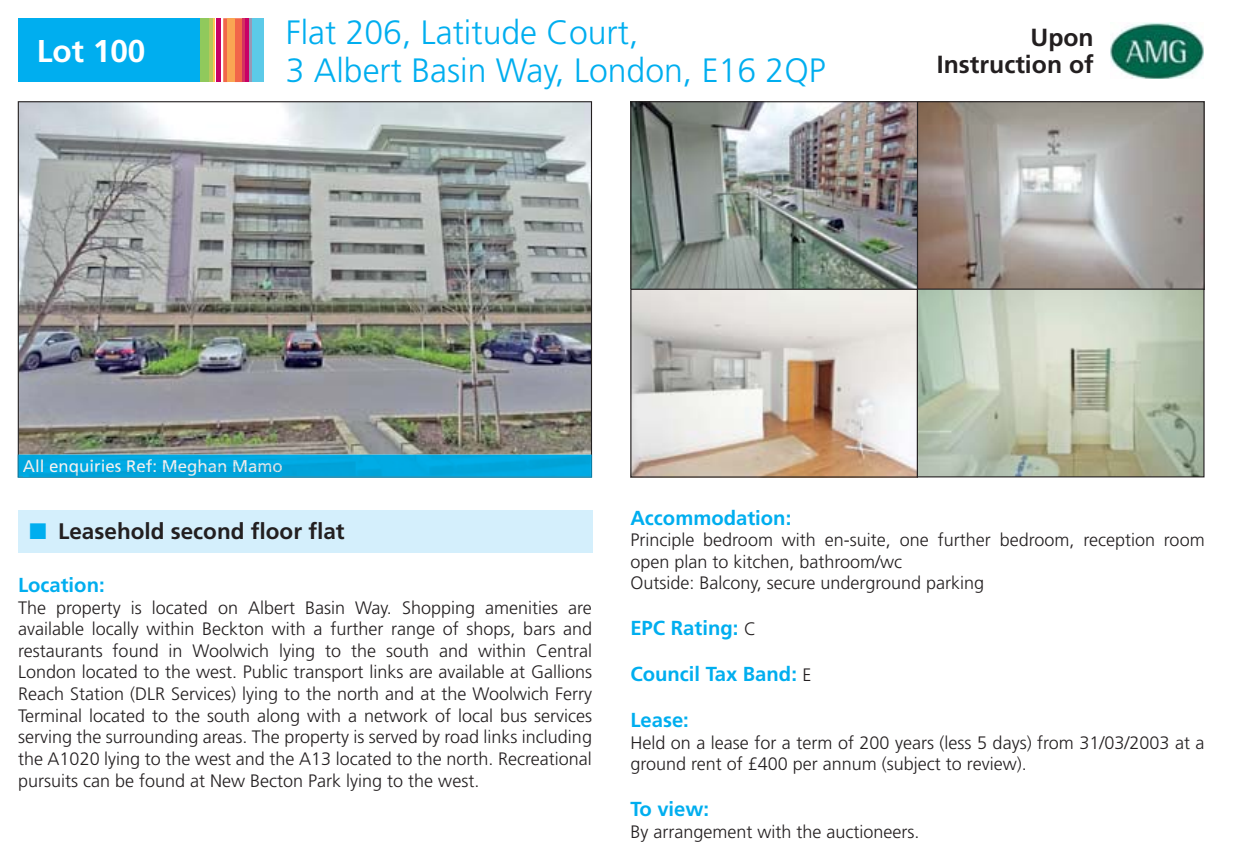
<style>
.page{position:relative;width:1233px;height:845px;background:#fff}
.page>*{position:absolute;margin:0;border:0;box-sizing:border-box;transform-origin:0 0}
.t1{font:300 33.75px/38.2px "Frutiger LT Std";color:#00aeef}
.t2{font:700 31.5px "Frutiger LT Std";color:#fff}
.t3{font:700 24.75px/27.2px "Frutiger LT Std";color:#231f20;text-align:right}
.t4{font:700 22.5px "Frutiger LT Std";color:#231f20}
.t5{font:700 20.25px "Frutiger LT Std";color:#00aeef}
.t6{font:300 18px/21.6px "Frutiger LT Std";color:#231f20}
.t7{font:16.88px "Frutiger LT Std";color:#efedec}
.s1{color:#f1efee}
.s2{color:#f3f2f2}
.s3{color:#f3f1f0}
.s4{color:#f3f2f1}
.s5{color:#f3f1f1}
.s6{font-weight:300;font-size:18px;color:#231f20}
</style>
<div class="page">
<div style="left:18px;top:18px;width:182px;height:64px;background:#00aeef"></div>
<hr style="left:216px;top:18px;width:4px;height:64px;background:#c80066">
<svg style="left:223px;top:18px;width:19px;height:64px"></svg>
<div style="left:228px;top:18px;width:7px;height:64px;background:#faa653"></div>
<hr style="left:245px;top:18px;width:4px;height:64px;background:#c80066">
<hr style="left:242px;top:18px;width:3px;height:64px;background:#d43161">
<div style="left:252px;top:18px;width:12px;height:64px;background:#5ccae8"></div>
<hr style="left:249px;top:18px;width:3px;height:64px;background:#9998b5">
<hr style="left:213px;top:18px;width:2px;height:64px;background:#ffc758">
<div style="left:200px;top:18px;width:10px;height:64px;background:#90c95c"></div>
<hr style="left:210px;top:18px;width:3px;height:64px;background:#b7c85b">
<img style="left:1110px;top:23px;width:92px;height:56px">
<img style="left:18px;top:101px;width:574px;height:353px">
<img style="left:18px;top:454px;width:573px;height:23px">
<div style="left:23px;top:459px;width:259px;height:17px;background:#00a7e0"></div>
<div style="left:18px;top:510px;width:574px;height:42px;background:#d4effc"></div>
<img style="left:632px;top:103px;width:570px;height:372px">
<div style="left:630px;top:101px;width:288px;height:189px;border:1px solid #231f20"></div>
<div style="left:917px;top:101px;width:287px;height:189px;border:1px solid #231f20"></div>
<div style="left:630px;top:289px;width:288px;height:188px;border:1px solid #231f20"></div>
<div style="left:916px;top:289px;width:288px;height:188px;border:1px solid #231f20"></div>
<h1 class="t1" style="left:286px;top:15px;width:541px">Flat 206, Latitude Court,<br>3 Albert Basin Way, London, E16 2QP</h1>
<h2 class="t2" style="left:37px;top:36px;width:110px">Lot 100</h2>
<h3 class="t3" style="left:936px;top:25px;width:158px">Upon<br>Instruction of</h3>
<p class="t7" style="left:23px;top:457px;width:261px"><span class="s1">All</span> <span class="s2">en</span><span class="s3">qui</span><span class="s4">ries R</span><span class="s3">ef:</span> <span class="s5">Me</span>ghan Mamo</p>
<p class="t4" style="left:58px;top:520px;width:288px">Leasehold second floor flat</p>
<p class="t5" style="left:18px;top:575px;width:88px">Location:</p>
<p class="t6" style="left:18px;top:597px;width:575px;text-align:justify">The property is located on Albert Basin Way. Shopping amenities are available locally within Beckton with a further range of shops, bars and restaurants found in Woolwich lying to the south and within Central London located to the west. Public transport links are available at Gallions Reach Station (DLR Services) lying to the north and at the Woolwich Ferry Terminal located to the south along with a network of local bus services serving the surrounding areas. The property is served by road links including the A1020 lying to the west and the A13 located to the north. Recreational pursuits can be found at New Becton Park lying to the west.</p>
<p class="t5" style="left:630px;top:508px;width:162px">Accommodation:</p>
<p class="t6" style="left:630px;top:530px;width:576px">Principle bedroom with en-suite, one further bedroom, reception room open plan to kitchen, bathroom/wc<br>Outside: Balcony, secure underground parking</p>
<p class="t5" style="left:630px;top:618px;width:127px">EPC Rating: <span class="s6">C</span></p>
<p class="t5" style="left:630px;top:664px;width:183px">Council Tax Band: <span class="s6">E</span></p>
<p class="t5" style="left:630px;top:710px;width:60px">Lease:</p>
<p class="t6" style="left:630px;top:733px;width:575px">Held on a lease for a term of 200 years (less 5 days) from 31/03/2003 at a ground rent of £400 per annum (subject to review).</p>
<p class="t5" style="left:630px;top:799px;width:80px">To view:</p>
<p class="t6" style="left:630px;top:822px;width:291px">By arrangement with the auctioneers.</p>
</div>
